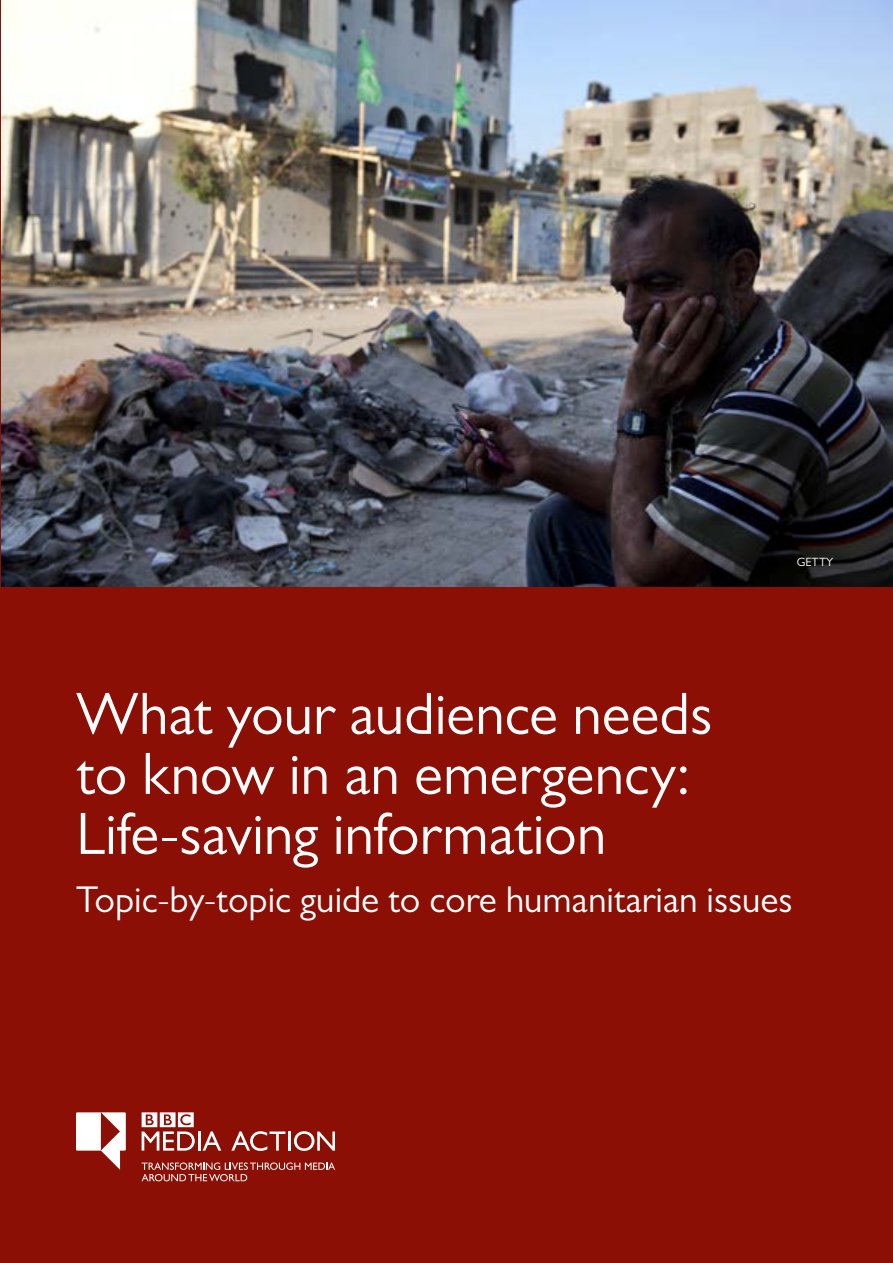
<style>
.page{position:relative;width:893px;height:1263px;background:#8b0f04}
.page>*{position:absolute;margin:0;border:0;box-sizing:border-box;transform-origin:0 0}
.t1{font:60px/60px "Gill Sans MT Pro";letter-spacing:-.005em;color:#fff}
.t2{font:37.5px "Gill Sans MT Pro";color:#fff}
.t3{font:12px "Gill Sans MT Pro";color:#fff}
</style>
<div class="page">
<img style="left:1px;top:0;width:892px;height:587px">
<svg style="left:76px;top:1112px;width:50px;height:58px"></svg>
<svg style="left:142px;top:1162px;width:193px;height:19px"></svg>
<svg style="left:142px;top:1112px;width:79px;height:38px"></svg>
<svg style="left:231px;top:1131px;width:54px;height:20px"></svg>
<hr style="left:288px;top:1131px;width:3px;height:20px;background:#fff">
<svg style="left:294px;top:1131px;width:41px;height:20px"></svg>
<p class="t3" style="left:797px;top:554px;width:38px">GETTY</p>
<p class="t1" style="left:76px;top:683px;width:638px">What your audience needs to know in an emergency:<br>Life-saving information</p>
<p class="t2" style="left:76px;top:877px;width:718px">Topic-by-topic guide to core humanitarian issues</p>
</div>
